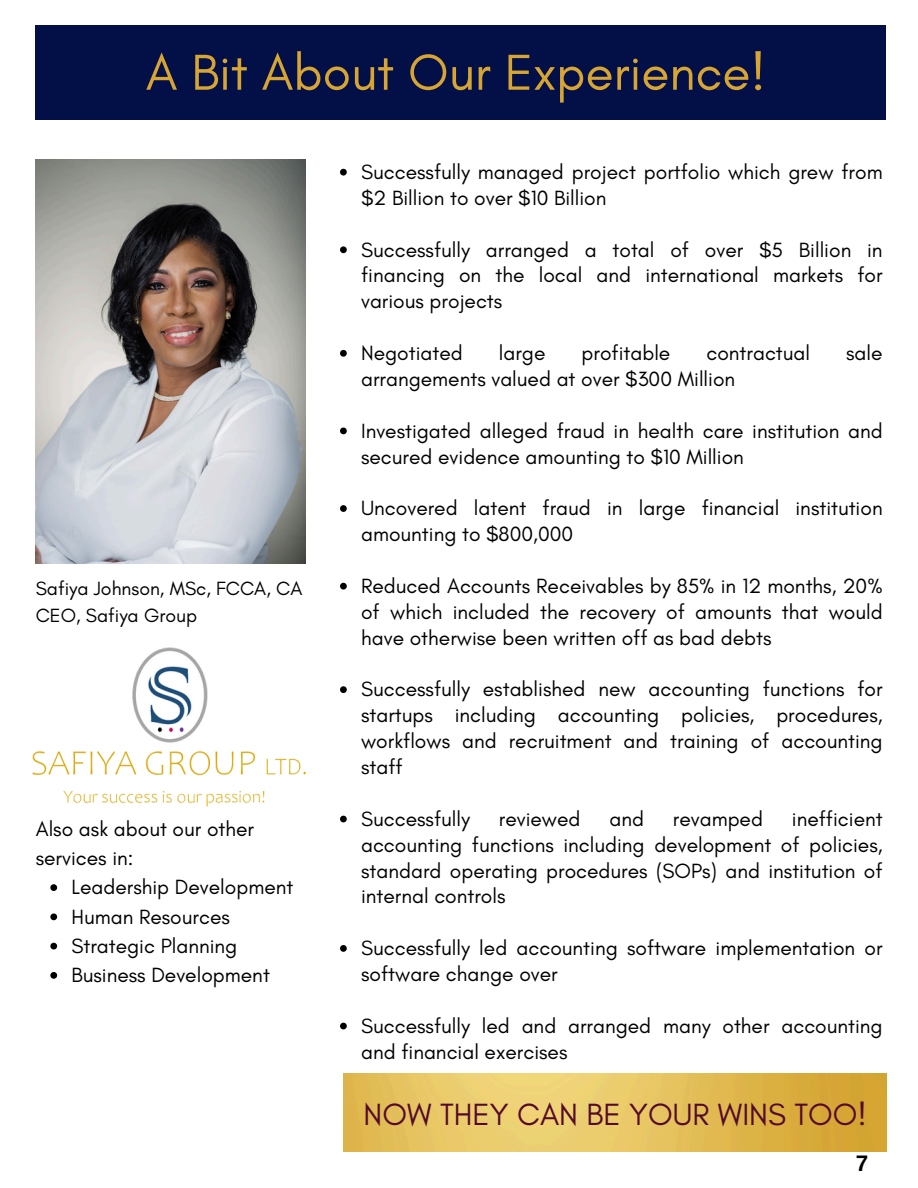
<style>
.page{position:relative;width:918px;height:1188px;background:#fff}
.page>*{position:absolute;margin:0;border:0;box-sizing:border-box;transform-origin:0 0}
.t1{font:51.45px "Glacial Indifference";color:#d6a534}
.t2{font:31.2px "Glacial Indifference";color:#550a29}
.t3{font:700 22.5px "Arimo";color:#000}
.t4{font:21px/25.8px "Glacial Indifference";color:#000}
.t5{font:19.5px "Glacial Indifference";color:#000}
</style>
<div class="page">
<div style="left:36px;top:26px;width:850px;height:94px;background:#031047"></div>
<img style="left:36px;top:159px;width:270px;height:404px">
<img style="left:344px;top:1073px;width:542px;height:79px">
<svg style="left:340px;top:169px;width:7px;height:7px"></svg>
<svg style="left:340px;top:246px;width:7px;height:7px"></svg>
<svg style="left:340px;top:350px;width:7px;height:7px"></svg>
<svg style="left:340px;top:428px;width:7px;height:6px"></svg>
<svg style="left:340px;top:505px;width:7px;height:7px"></svg>
<svg style="left:340px;top:583px;width:7px;height:7px"></svg>
<svg style="left:340px;top:686px;width:7px;height:7px"></svg>
<svg style="left:340px;top:816px;width:7px;height:6px"></svg>
<svg style="left:340px;top:945px;width:7px;height:7px"></svg>
<svg style="left:340px;top:1023px;width:7px;height:6px"></svg>
<img style="left:132px;top:647px;width:76px;height:62px">
<img style="left:32px;top:709px;width:274px;height:98px">
<svg style="left:50px;top:884px;width:7px;height:7px"></svg>
<svg style="left:50px;top:913px;width:7px;height:7px"></svg>
<svg style="left:50px;top:943px;width:7px;height:6px"></svg>
<svg style="left:50px;top:972px;width:7px;height:7px"></svg>
<p class="t1" style="left:146px;top:41px;width:622px">A Bit About Our Experience!</p>
<p class="t5" style="left:36px;top:577px;width:268px">Safiya Johnson, MSc, FCCA, CA</p>
<p class="t5" style="left:36px;top:604px;width:163px">CEO, Safiya Group</p>
<p class="t4" style="left:36px;top:814px;width:220px;line-height:29.2px">Also ask about our other services in:</p>
<p class="t4" style="left:71px;top:874px;width:224px">Leadership Development</p>
<p class="t4" style="left:71px;top:903px;width:160px">Human Resources</p>
<p class="t4" style="left:71px;top:933px;width:167px">Strategic Planning</p>
<h2 class="t4" style="left:71px;top:962px;width:200px">Business Development</h2>
<p class="t4" style="left:361px;top:159px;width:523px">Successfully managed project portfolio which grew from $2 Billion to over $10 Billion</p>
<p class="t4" style="left:361px;top:236px;width:523px;text-align:justify">Successfully arranged a total of over $5 Billion in financing on the local and international markets for various projects</p>
<p class="t4" style="left:361px;top:340px;width:103px">Negotiated</p>
<p class="t4" style="left:499px;top:340px;width:48px">large</p>
<p class="t4" style="left:582px;top:340px;width:90px">profitable</p>
<p class="t4" style="left:707px;top:340px;width:105px">contractual</p>
<p class="t4" style="left:846px;top:340px;width:38px">sale</p>
<p class="t4" style="left:361px;top:366px;width:376px">arrangements valued at over $300 Million</p>
<p class="t4" style="left:361px;top:417px;width:523px">Investigated alleged fraud in health care institution and secured evidence amounting to $10 Million</p>
<p class="t4" style="left:361px;top:495px;width:523px">Uncovered latent fraud in large financial institution amounting to $800,000</p>
<p class="t4" style="left:361px;top:573px;width:523px;text-align:justify">Reduced Accounts Receivables by 85% in 12 months, 20% of which included the recovery of amounts that would have otherwise been written off as bad debts</p>
<p class="t4" style="left:361px;top:676px;width:523px;text-align:justify">Successfully established new accounting functions for startups including accounting policies, procedures, workflows and recruitment and training of accounting staff</p>
<p class="t4" style="left:361px;top:806px;width:110px">Successfully</p>
<p class="t4" style="left:499px;top:806px;width:83px">reviewed</p>
<p class="t4" style="left:609px;top:806px;width:36px">and</p>
<p class="t4" style="left:673px;top:806px;width:92px">revamped</p>
<p class="t4" style="left:361px;top:806px;width:523px;text-align:justify;text-indent:431px">inefficient accounting functions including development of policies, standard operating procedures (SOPs) and institution of internal controls</p>
<p class="t4" style="left:361px;top:935px;width:523px">Successfully led accounting software implementation or software change over</p>
<p class="t4" style="left:361px;top:1013px;width:523px">Successfully led and arranged many other accounting and financial exercises</p>
<p class="t2" style="left:364px;top:1095px;width:505px">NOW THEY CAN BE YOUR WINS TOO!</p>
<p class="t3" style="left:856px;top:1151px;width:14px">7</p>
</div>
